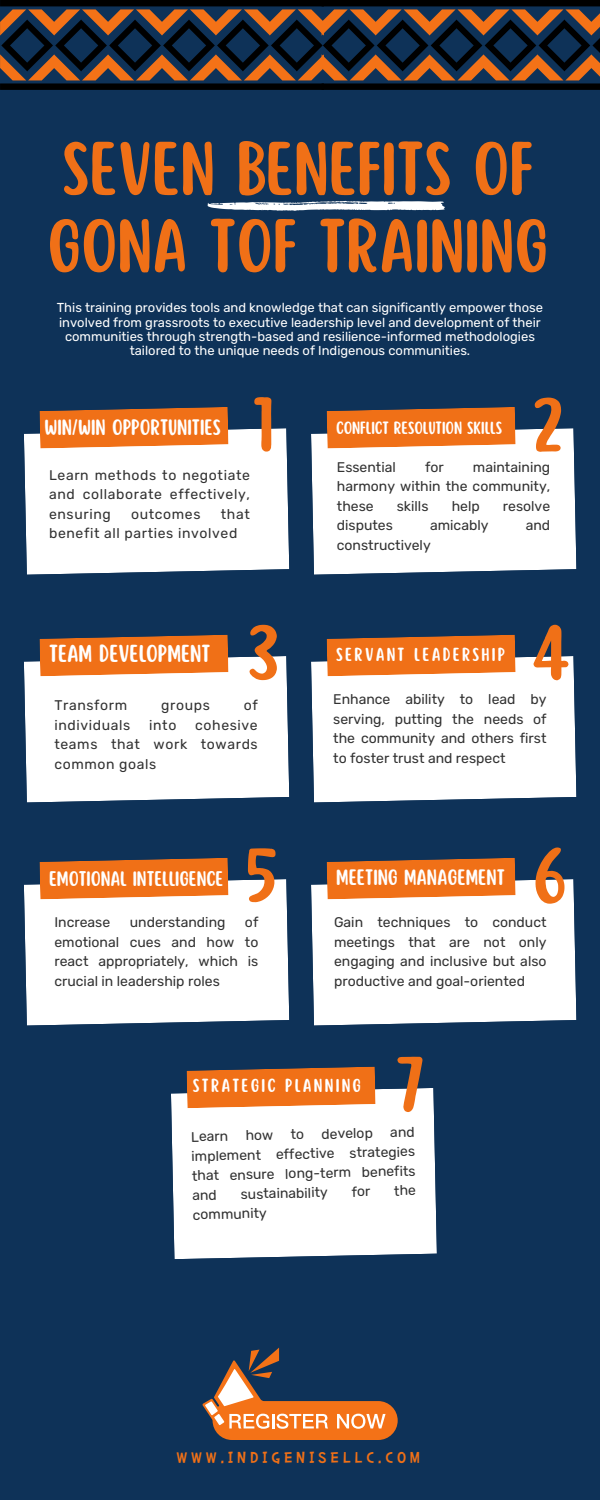
<style>
.page{position:relative;width:600px;height:1500px;background:#0e3258}
.page>*{position:absolute;margin:0;border:0;box-sizing:border-box;transform-origin:0 0}
.t1{font:67.5px "Scripter";color:#f07017}
.t2{font:66.7px/77.2px "Scripter";color:#f07017}
.t3{font:21.6px "Scripter";color:#fff}
.t4{font:19.6px "Scripter";color:#fff}
.t5{font:18.6px "Scripter";color:#fff}
.t6{font:16.6px "Scripter";letter-spacing:.135em;color:#fff}
.t7{font:16.1px "TT Nauidongmu R";letter-spacing:.235em;color:#f07017}
.t8{font:15.6px "Scripter";color:#fff}
.t9{font:14px/19.5px "Rubik";color:#323232;text-align:justify}
.t10{font:14px/19.5px "Rubik";letter-spacing:.045em;color:#323232}
.t11{font:13px/14.2px "Rubik";color:#fff;text-align:center}
</style>
<div class="page">
<div style="left:24px;top:428px;width:265px;height:147px;background:#fff"></div>
<svg style="left:39px;top:407px;width:190px;height:41px;background:#e37325"></svg>
<div style="left:311px;top:428px;width:265px;height:147px;background:#fff"></div>
<svg style="left:327px;top:407px;width:189px;height:41px;background:#e47324"></svg>
<div style="left:24px;top:656px;width:265px;height:147px;background:#fff"></div>
<svg style="left:39px;top:635px;width:190px;height:41px;background:#e47326"></svg>
<div style="left:311px;top:656px;width:265px;height:147px;background:#fff"></div>
<svg style="left:327px;top:635px;width:189px;height:41px;background:#e57325"></svg>
<div style="left:24px;top:879px;width:265px;height:147px;background:#fff"></div>
<svg style="left:39px;top:858px;width:190px;height:41px;background:#e47325"></svg>
<div style="left:311px;top:879px;width:265px;height:147px;background:#fff"></div>
<svg style="left:327px;top:858px;width:189px;height:41px;background:#e57325"></svg>
<div style="left:171px;top:1088px;width:266px;height:171px;background:#fff"></div>
<svg style="left:187px;top:1067px;width:189px;height:41px;background:#e57425"></svg>
<svg style="left:0;top:0;width:600px;height:90px"></svg>
<svg style="left:207px;top:201px;width:238px;height:10px;background:#bac5cf"></svg>
<svg style="left:202px;top:1348px;width:196px;height:92px"></svg>
<svg style="left:352px;top:1186px;width:18px;height:11px"></svg>
<svg style="left:394px;top:1185px;width:21px;height:11px"></svg>
<p class="t2" style="left:47px;top:133px;width:502px">SEVEN BENEFITS OF<br>GONA TOF TRAINING</p>
<p class="t11" style="left:57px;top:301px;width:488px">This training provides tools and knowledge that can significantly empower those involved from grassroots to executive leadership level and development of their communities through strength-based and resilience-informed methodologies tailored to the unique needs of Indigenous communities.</p>
<p class="t1" style="left:252px;top:391px;width:24px">1</p>
<p class="t4" style="left:44px;top:417px;width:178px">WIN/WIN OPPORTUNITIES</p>
<h1 class="t9" style="left:49px;top:465px;width:202px">Learn methods to negotiate and collaborate effectively, ensuring</h1>
<h1 class="t10" style="left:49px;top:504px;width:202px;text-indent:172px">that benefit all parties involved</h1>
<h1 class="t10" style="left:131px;top:504px;width:71px">outcomes</h1>
<h4 class="t1" style="left:248px;top:619px;width:31px">3</h4>
<p class="t3" style="left:49px;top:643px;width:163px">TEAM DEVELOPMENT</p>
<p class="t10" style="left:54px;top:696px;width:74px">Transform</p>
<p class="t9" style="left:161px;top:696px;width:50px">groups</p>
<p class="t9" style="left:244px;top:696px;width:16px">of</p>
<p class="t10" style="left:54px;top:715px;width:77px">individuals</p>
<p class="t9" style="left:149px;top:715px;width:29px">into</p>
<p class="t9" style="left:54px;top:715px;width:205px;text-indent:141px">cohesive teams that work towards common goals</p>
<h4 class="t1" style="left:245px;top:842px;width:37px">5</h4>
<p class="t5" style="left:49px;top:869px;width:176px">EMOTIONAL INTELLIGENCE</p>
<p class="t9" style="left:54px;top:913px;width:57px">Increase</p>
<p class="t9" style="left:130px;top:913px;width:97px">understanding</p>
<p class="t9" style="left:54px;top:913px;width:205px;text-indent:191px">of emotional cues and how to react appropriately, which is crucial in leadership roles</p>
<h2 class="t1" style="left:532px;top:391px;width:37px">2</h2>
<p class="t8" style="left:336px;top:420px;width:167px">CONFLICT RESOLUTION SKILLS</p>
<p class="t9" style="left:337px;top:457px;width:61px">Essential</p>
<p class="t9" style="left:425px;top:457px;width:20px">for</p>
<p class="t9" style="left:337px;top:457px;width:215px;text-indent:136px">maintaining harmony within the community, these</p>
<p class="t9" style="left:397px;top:496px;width:33px">skills</p>
<p class="t9" style="left:452px;top:496px;width:30px">help</p>
<p class="t9" style="left:503px;top:496px;width:49px">resolve</p>
<p class="t9" style="left:337px;top:516px;width:58px">disputes</p>
<p class="t9" style="left:430px;top:516px;width:60px">amicably</p>
<p class="t9" style="left:526px;top:516px;width:26px">and</p>
<p class="t9" style="left:337px;top:535px;width:95px">constructively</p>
<h2 class="t1" style="left:531px;top:619px;width:40px">4</h2>
<p class="t6" style="left:336px;top:646px;width:170px">SERVANT LEADERSHIP</p>
<p class="t9" style="left:333px;top:690px;width:215px">Enhance ability to lead by serving, putting the needs of the community and others first to foster trust and respect</p>
<h3 class="t1" style="left:533px;top:842px;width:36px">6</h3>
<p class="t4" style="left:336px;top:867px;width:170px">MEETING MANAGEMENT</p>
<p class="t9" style="left:334px;top:913px;width:214px">Gain techniques to conduct meetings that are not only engaging and inclusive but also productive and goal-oriented</p>
<h2 class="t1" style="left:395px;top:1051px;width:32px">7</h2>
<p class="t6" style="left:193px;top:1077px;width:170px">STRATEGIC PLANNING</p>
<p class="t9" style="left:191px;top:1126px;width:225px;rotate:-1deg">Learn how to develop and implement effective strategies that ensure long-term benefits and</p>
<p class="t9" style="left:241px;top:1184px;width:89px;rotate:-1deg">sustainability</p>
<p class="t9" style="left:193px;top:1205px;width:76px;rotate:-1deg">community</p>
<p class="t7" style="left:176px;top:1449px;width:245px">WWW.INDIGENISELLC.COM</p>
</div>
